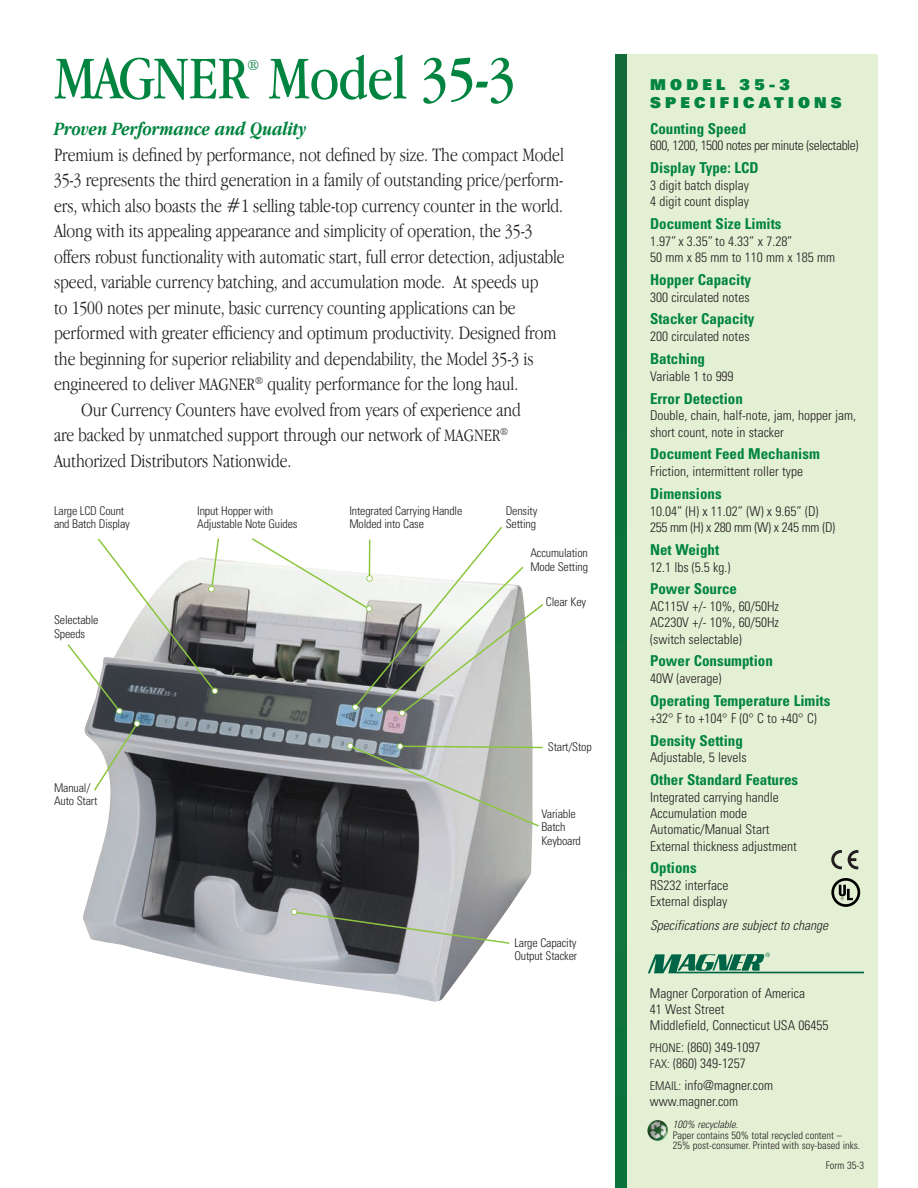
<style>
.page{position:relative;width:918px;height:1188px;background:#fff}
.page>*{position:absolute;margin:0;border:0;box-sizing:border-box;transform-origin:0 0}
.t1{font:63px "Apple Garamond";letter-spacing:-.01em;color:#008440}
.t2{font:300 19.5px "Apple Garamond";letter-spacing:-.005em;color:#231f20}
.t3{font:italic 700 19.5px "Apple Garamond";letter-spacing:-.005em;color:#008440}
.t4{font:700 condensed 15px "Univers";color:#008440}
.t5{font:900 15px/18px "Univers";letter-spacing:.28em;color:#008440}
.t6{font:15px "Apple Garamond";color:#008440}
.t7{font:300 condensed 13.5px/16.2px "Univers";color:#231f20}
.t8{font:300 condensed 13.5px/16.2px "Univers";letter-spacing:-.02em;color:#231f20}
.t9{font:300 condensed 13.5px "Univers";letter-spacing:-.025em;color:#231f20}
.t10{font:italic 300 condensed 13.5px "Univers";color:#231f20}
.t11{font:300 condensed 12px/13.5px "Univers";letter-spacing:-.015em;color:#231f20}
.t12{font:300 condensed 10.5px/10.5px "Univers";color:#231f20}
.t13{font:italic 300 condensed 10.5px "Univers";color:#231f20}
.s1{font-size:18px}
.s2{font-size:12px}
</style>
<div class="page">
<img style="left:83px;top:559px;width:450px;height:443px">
<div style="left:627px;top:54px;width:251px;height:1134px;background:#e4f0d4"></div>
<div style="left:615px;top:54px;width:12px;height:1134px;background:#0e723b"></div>
<svg style="left:291px;top:909px;width:220px;height:36px;background:#909392"></svg>
<svg style="left:831px;top:878px;width:29px;height:29px"></svg>
<svg style="left:848px;top:850px;width:10px;height:19px"></svg>
<svg style="left:831px;top:850px;width:11px;height:19px"></svg>
<svg style="left:250px;top:526px;width:294px;height:190px"></svg>
<svg style="left:67px;top:538px;width:153px;height:175px"></svg>
<div style="left:116px;top:708px;width:7px;height:6px;border:2px solid #8bc63e;border-radius:50%"></div>
<svg style="left:347px;top:743px;width:196px;height:85px;background:#9da09d"></svg>
<div style="left:397px;top:743px;width:6px;height:7px;border:2px solid #8bc63e;border-radius:50%"></div>
<svg style="left:92px;top:720px;width:49px;height:72px"></svg>
<svg style="left:648px;top:953px;width:216px;height:20px"></svg>
<img style="left:647px;top:1120px;width:21px;height:21px;border-radius:50%">
<h1 class="t1" style="left:54px;top:55px;width:463px">MAGNER Model 35-3</h1>
<p class="t6" style="left:247px;top:59px;width:14px">®</p>
<p class="t3" style="left:54px;top:121px;width:254px">Proven Performance and Quality</p>
<p class="t2" style="left:54px;top:147px;width:511px">Premium is defined by performance, not defined by size. The compact Model</p>
<p class="t2" style="left:54px;top:173px;width:511px">35-3 represents the third generation in a family of outstanding price/perform-</p>
<p class="t2" style="left:54px;top:198px;width:511px">ers, which also boasts the #1 selling table-top currency counter in the world.</p>
<p class="t2" style="left:54px;top:224px;width:480px">Along with its appealing appearance and simplicity of operation, the 35-3</p>
<p class="t2" style="left:54px;top:249px;width:512px">offers robust functionality with automatic start, full error detection, adjustable</p>
<p class="t2" style="left:54px;top:275px;width:486px">speed, variable currency batching, and accumulation mode. At speeds up</p>
<p class="t2" style="left:54px;top:300px;width:463px">to 1500 notes per minute, basic currency counting applications can be</p>
<p class="t2" style="left:54px;top:326px;width:504px">performed with greater efficiency and optimum productivity. Designed from</p>
<p class="t2" style="left:54px;top:351px;width:481px">the beginning for superior reliability and dependability, the Model 35-3 is</p>
<p class="t2" style="left:54px;top:377px;width:466px">engineered to deliver <span class="s1">MAGNER</span><sup>®</sup> quality performance for the long haul.</p>
<p class="t2" style="left:81px;top:402px;width:441px">Our Currency Counters have evolved from years of experience and</p>
<p class="t2" style="left:54px;top:428px;width:456px">are backed by unmatched support through our network of <span class="s1">MAGNER</span><sup>®</sup></p>
<p class="t2" style="left:54px;top:453px;width:239px">Authorized Distributors Nationwide.</p>
<p class="t11" style="left:54px;top:505px;width:77px">Large LCD Count and Batch Display</p>
<p class="t11" style="left:54px;top:615px;width:46px">Selectable<br>Speeds</p>
<p class="t11" style="left:54px;top:782px;width:45px">Manual/<br>Auto Start</p>
<p class="t11" style="left:197px;top:505px;width:102px">Input Hopper with<br>Adjustable Note Guides</p>
<p class="t11" style="left:349px;top:505px;width:115px">Integrated Carrying Handle<br>Molded into Case</p>
<p class="t11" style="left:506px;top:505px;width:33px">Density<br>Setting</p>
<p class="t11" style="left:530px;top:548px;width:59px">Accumulation<br>Mode Setting</p>
<p class="t11" style="left:546px;top:596px;width:42px">Clear Key</p>
<p class="t11" style="left:548px;top:741px;width:45px">Start/Stop</p>
<p class="t11" style="left:541px;top:808px;width:41px">Variable<br>Batch<br>Keyboard</p>
<p class="t11" style="left:514px;top:937px;width:64px">Large Capacity<br>Output Stacker</p>
<p class="t5" style="left:650px;top:77px;width:193px">MODEL 35-3<br>SPECIFICATIONS</p>
<p class="t4" style="left:650px;top:123px;width:98px">Counting Speed</p>
<p class="t9" style="left:650px;top:141px;width:210px">600, 1200, 1500 notes per minute (selectable)</p>
<p class="t4" style="left:650px;top:162px;width:110px">Display Type: LCD</p>
<p class="t7" style="left:650px;top:179px;width:101px">3 digit batch display<br>4 digit count display</p>
<p class="t4" style="left:650px;top:218px;width:133px">Document Size Limits</p>
<p class="t7" style="left:650px;top:234px;width:187px">1.97” x 3.35” to 4.33” x 7.28”<br>50 mm x 85 mm to 110 mm x 185 mm</p>
<p class="t4" style="left:650px;top:274px;width:103px">Hopper Capacity</p>
<p class="t7" style="left:650px;top:290px;width:101px">300 circulated notes</p>
<p class="t4" style="left:650px;top:313px;width:106px">Stacker Capacity</p>
<p class="t7" style="left:650px;top:330px;width:101px">200 circulated notes</p>
<p class="t4" style="left:650px;top:353px;width:56px">Batching</p>
<p class="t7" style="left:650px;top:369px;width:85px">Variable 1 to 999</p>
<p class="t4" style="left:650px;top:393px;width:94px">Error Detection</p>
<p class="t7" style="left:650px;top:409px;width:208px">Double, chain, half-note, jam, hopper jam, short count, note in stacker</p>
<p class="t4" style="left:650px;top:448px;width:171px">Document Feed Mechanism</p>
<p class="t7" style="left:650px;top:465px;width:155px">Friction, intermittent roller type</p>
<p class="t4" style="left:650px;top:488px;width:73px">Dimensions</p>
<p class="t8" style="left:650px;top:504px;width:187px">10.04” (H) x 11.02” (W) x 9.65” (D)<br>255 mm (H) x 280 mm (W) x 245 mm (D)</p>
<p class="t4" style="left:650px;top:544px;width:71px">Net Weight</p>
<p class="t7" style="left:650px;top:560px;width:82px">12.1 lbs (5.5 kg.)</p>
<p class="t4" style="left:650px;top:583px;width:88px">Power Source</p>
<p class="t7" style="left:650px;top:600px;width:131px;text-align:justify">AC115V +/- 10%, 60/50Hz AC230V +/- 10%, 60/50Hz (switch selectable)</p>
<p class="t4" style="left:650px;top:655px;width:124px">Power Consumption</p>
<p class="t7" style="left:650px;top:672px;width:73px">40W (average)</p>
<p class="t4" style="left:650px;top:695px;width:182px">Operating Temperature Limits</p>
<p class="t7" style="left:650px;top:711px;width:168px">+32° F to +104° F (0° C to +40° C)</p>
<p class="t4" style="left:650px;top:735px;width:94px">Density Setting</p>
<p class="t7" style="left:650px;top:751px;width:98px">Adjustable, 5 levels</p>
<p class="t4" style="left:650px;top:774px;width:150px">Other Standard Features</p>
<p class="t7" style="left:650px;top:791px;width:148px">Integrated carrying handle<br>Accumulation mode<br>Automatic/Manual Start<br>External thickness adjustment</p>
<p class="t4" style="left:650px;top:862px;width:48px">Options</p>
<p class="t7" style="left:650px;top:879px;width:80px">RS232 interface<br>External display</p>
<p class="t10" style="left:650px;top:920px;width:182px">Specifications are subjectto change</p>
<p class="t7" style="left:650px;top:986px;width:180px">Magner Corporation of America<br>41 West Street<br>Middlefield, Connecticut USA 06455</p>
<p class="t7" style="left:650px;top:1040px;width:112px"><span class="s2">PHONE</span>: (860) 349-1097<br><span class="s2">FAX:</span> (860) 349-1257</p>
<p class="t7" style="left:650px;top:1078px;width:125px"><span class="s2">EMAIL:</span> info@magner.com www.magner.com</p>
<p class="t13" style="left:673px;top:1121px;width:69px">100% recyclable.</p>
<p class="t12" style="left:673px;top:1131px;width:189px">Paper contains 50% total recycled content –<br>25% post-consumer. Printed with soy-based inks.</p>
<p class="t12" style="left:826px;top:1161px;width:40px">Form 35-3</p>
</div>
